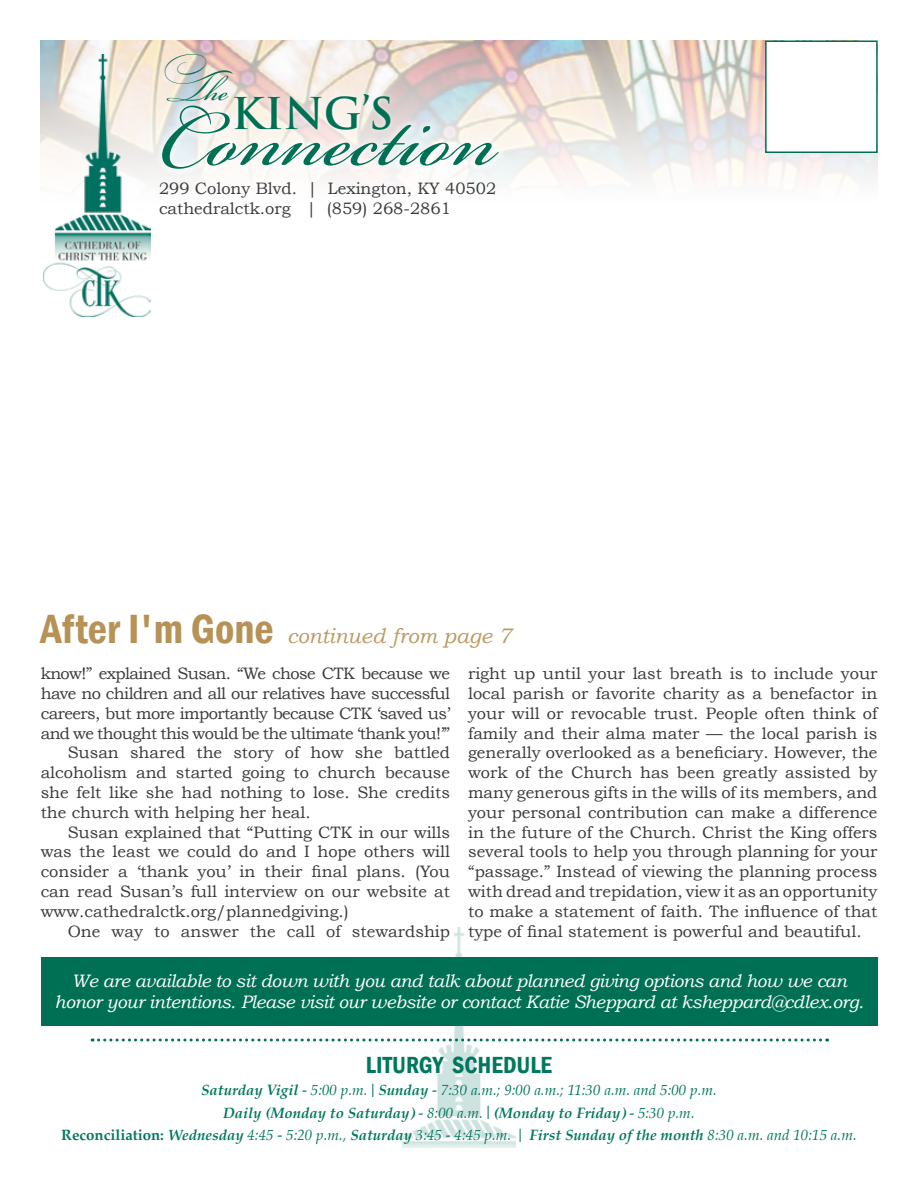
<style>
.page{position:relative;width:918px;height:1188px;background:#fff}
.page>*{position:absolute;margin:0;border:0;box-sizing:border-box;transform-origin:0 0}
.t1{font:126.45px "Bickham Script Pro";color:#007054}
.t2{font:700 42.75px "Trajan Pro";color:#007054}
.t3{font:42.75px "Bickham Script Pro";color:#007054}
.t4{font:600 condensed 24px "Franklin Gothic";color:#00785e}
.t5{font:italic 21px "Bookman Old Style";color:#bc9962}
.t6{font:italic 18px/21px "Bookman Old Style";letter-spacing:-.02em;color:#fff;text-align:center}
.t7{font:16.5px/19.8px "Bookman Old Style";color:#3b3b3c;text-align:justify}
.t8{font:16.5px "Bookman Old Style";letter-spacing:-.035em;color:#3b3b3c}
.t9{font:italic 15px/22.5px "Palatino";color:#00785e;text-align:center}
.s1{font-family:"Franklin Gothic";font-weight:600;font-style:normal;font-stretch:condensed;font-size:42px;color:#b79257}
.s2{font-weight:700}
.s3{font-style:normal;font-size:18px}
.s4{font-weight:700;font-style:normal}
</style>
<div class="page">
<img style="left:388px;top:928px;width:127px;height:220px">
<img style="left:41px;top:40px;width:837px;height:139px">
<svg style="left:155px;top:99px;width:351px;height:78px;fill:#f9f4f3"></svg>
<div style="left:230px;top:89px;width:165px;height:45px;background:#fff;opacity:.75"></div>
<div style="left:765px;top:40px;width:113px;height:113px;background:#fff;border:2px solid #007054"></div>
<svg style="left:92px;top:1039px;width:729px;height:3px"></svg>
<img style="left:44px;top:55px;width:106px;height:261px">
<div style="left:41px;top:957px;width:837px;height:68px;background:#007054"></div>
<h2 class="t3" style="left:164px;top:60px;width:71px">Th e</h2>
<h2 class="t2" style="left:232px;top:87px;width:163px">KING’S</h2>
<h1 class="t1" style="left:159px;top:47px;width:334px">Connection</h1>
<p class="t7" style="left:159px;top:178px;width:339px">299 Colony Blvd. | Lexington, KY 40502 cathedralctk.org | (859) 268-2861</p>
<p class="t5" style="left:40px;top:622px;width:473px"><span class="s1">After I'm Gone</span> continued from page 7</p>
<p class="t8" style="left:41px;top:664px;width:411px">know!” explained Susan. “We chose CTK because we</p>
<p class="t8" style="left:41px;top:684px;width:411px">have no children and all our relatives have successful</p>
<p class="t8" style="left:41px;top:704px;width:411px">careers, but more importantly because CTK ‘saved us’</p>
<p class="t8" style="left:41px;top:723px;width:411px">and we thought this would be the ultimate ‘thank you!’”</p>
<p class="t7" style="left:68px;top:743px;width:384px">Susan shared the story of how she battled</p>
<p class="t7" style="left:41px;top:763px;width:411px">alcoholism and started going to church because</p>
<p class="t7" style="left:41px;top:782px;width:411px">she felt like she had nothing to lose. She credits</p>
<p class="t7" style="left:41px;top:802px;width:272px">the church with helping her heal.</p>
<p class="t7" style="left:68px;top:822px;width:384px">Susan explained that “Putting CTK in our wills</p>
<p class="t7" style="left:41px;top:842px;width:411px">was the least we could do and I hope others will</p>
<p class="t7" style="left:41px;top:862px;width:411px">consider a ‘thank you’ in their final plans. (You</p>
<p class="t7" style="left:41px;top:881px;width:411px">can read Susan’s full interview on our website at</p>
<p class="t7" style="left:41px;top:901px;width:310px">www.cathedralctk.org/plannedgiving.)</p>
<p class="t7" style="left:68px;top:921px;width:384px">One way to answer the call of stewardship</p>
<p class="t7" style="left:468px;top:664px;width:411px">right up until your last breath is to include your local parish or favorite charity as a benefactor in your will or revocable trust. People often think of family and their alma mater — the local parish is generally overlooked as a beneficiary. However, the work of the Church has been greatly assisted by many generous gifts in the wills of its members, and your personal contribution can make a difference in the future of the Church. Christ the King offers several tools to help you through planning for your “passage.” Instead of viewing the planning process with dread and trepidation, view it as an opportunity to make a statement of faith. The influence of that type of final statement is powerful and beautiful.</p>
<p class="t6" style="left:55px;top:970px;width:811px">We are available to sit down with you and talk about planned giving options and how we can honor your intentions. Please visit our website or contact Katie Sheppard at ksheppard@cdlex.org.</p>
<h3 class="t4" style="left:366px;top:1049px;width:188px">LITURGY SCHEDULE</h3>
<p class="t9" style="left:61px;top:1079px;width:797px"><span class="s2">Saturday Vigil</span> - 5:00 p.m.<span class="s3">|</span><span class="s2">Sunday</span> - 7:30 a.m.; 9:00 a.m.; 11:30 a.m. and 5:00 p.m.<br><span class="s2">Daily (Monday to Saturday)</span> - 8:00 a.m.<span class="s3">|</span><span class="s2">(Monday to Friday)</span> - 5:30 p.m.<br><span class="s4">Reconciliation:</span> <span class="s2">Wednesday</span> 4:45 - 5:20 p.m., <span class="s2">Saturday</span> 3:45 - 4:45 p.m. <span class="s3">|</span> <span class="s2">First Sunday of the month</span> 8:30 a.m. and 10:15 a.m.</p>
</div>
